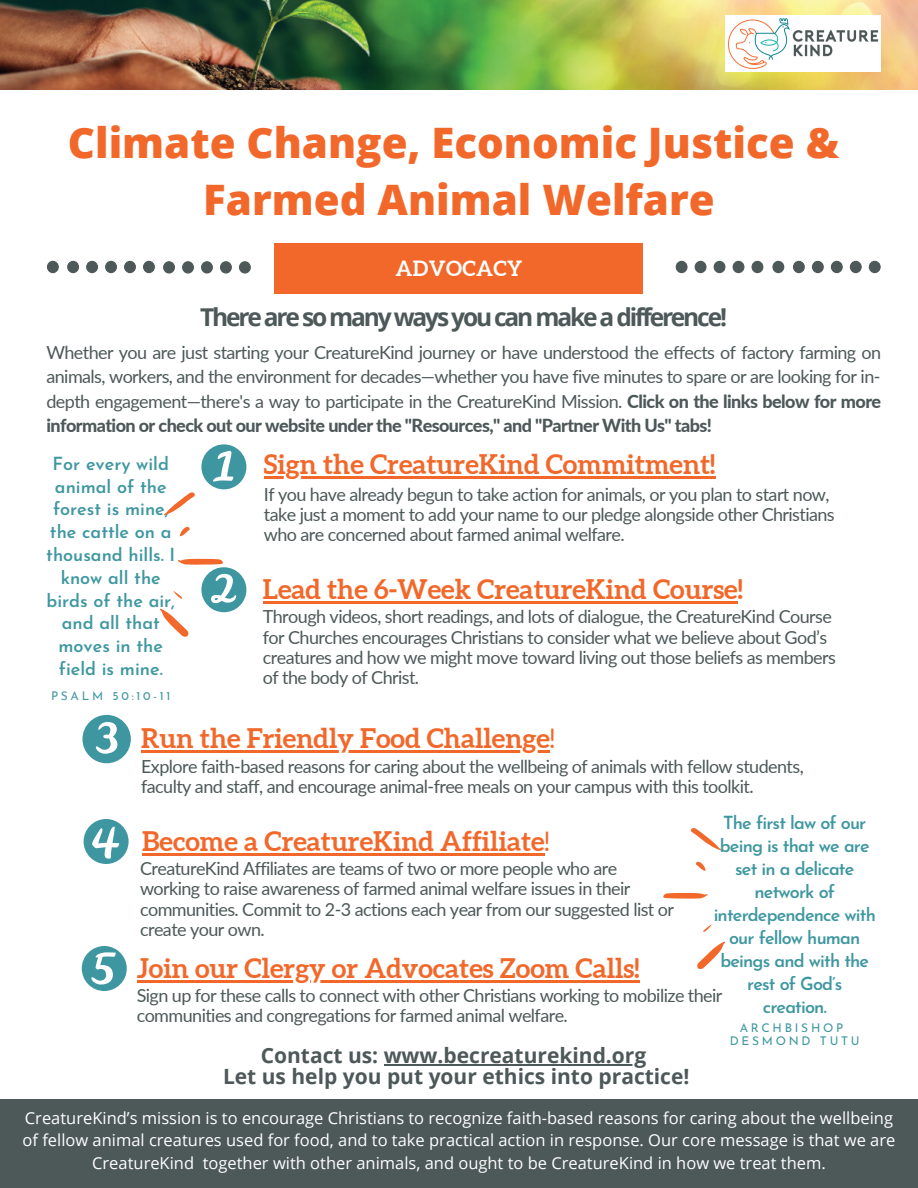
<style>
.page{position:relative;width:918px;height:1188px;background:#fff}
.page>*{position:absolute;margin:0;border:0;box-sizing:border-box;transform-origin:0 0}
.t1{font:800 42px/57.8px "Open Sans";color:#f2682a;text-align:center}
.t2{font:700 27px "Aleo";color:#f2682a}
.t3{font:700 24.6px "Open Sans";letter-spacing:-.09em;color:#4d5858}
.t4{font:700 21px/20.2px "Open Sans";color:#4d5858;text-align:center}
.t5{font:700 21px "Aleo";letter-spacing:.015em;color:#fefefe}
.t6{font:18px/20.2px "Lato";letter-spacing:-.03em;color:#4d5858}
.t7{font:600 18px/23px "Josefin Sans";letter-spacing:-.045em;color:#3e97a0;text-align:center}
.t8{font:600 18px/22.8px "Josefin Sans";color:#3e97a0;text-align:center}
.t9{font:16.5px/22.5px "Open Sans";color:#fff;text-align:center}
.t10{font:12px/13.6px "Josefin Sans";letter-spacing:.23em;color:#3e97a0;text-align:center}
.s1{font-weight:800}
.s2{font-weight:400}
</style>
<div class="page">
<div style="left:0;top:1099px;width:918px;height:89px;background:#4d5858"></div>
<div style="left:275px;top:243px;width:368px;height:51px;background:#f2682a"></div>
<svg style="left:182px;top:261px;width:12px;height:13px"></svg>
<svg style="left:163px;top:261px;width:12px;height:13px"></svg>
<svg style="left:201px;top:261px;width:12px;height:13px"></svg>
<svg style="left:220px;top:261px;width:12px;height:13px"></svg>
<svg style="left:239px;top:261px;width:12px;height:13px"></svg>
<svg style="left:733px;top:261px;width:11px;height:12px"></svg>
<svg style="left:752px;top:261px;width:11px;height:12px"></svg>
<svg style="left:714px;top:261px;width:11px;height:12px"></svg>
<svg style="left:695px;top:261px;width:12px;height:12px"></svg>
<svg style="left:676px;top:261px;width:12px;height:12px"></svg>
<svg style="left:124px;top:261px;width:12px;height:12px"></svg>
<svg style="left:143px;top:261px;width:12px;height:12px"></svg>
<svg style="left:105px;top:261px;width:12px;height:12px"></svg>
<svg style="left:86px;top:261px;width:12px;height:12px"></svg>
<svg style="left:67px;top:261px;width:12px;height:12px"></svg>
<svg style="left:47px;top:261px;width:12px;height:12px"></svg>
<svg style="left:850px;top:261px;width:12px;height:12px"></svg>
<svg style="left:869px;top:261px;width:12px;height:12px"></svg>
<svg style="left:831px;top:261px;width:12px;height:12px"></svg>
<svg style="left:812px;top:261px;width:12px;height:12px"></svg>
<svg style="left:793px;top:261px;width:12px;height:12px"></svg>
<svg style="left:772px;top:261px;width:12px;height:12px"></svg>
<svg style="left:84px;top:819px;width:45px;height:45px"></svg>
<svg style="left:82px;top:946px;width:45px;height:45px"></svg>
<svg style="left:164px;top:492px;width:31px;height:23px"></svg>
<svg style="left:179px;top:527px;width:11px;height:10px"></svg>
<svg style="left:697px;top:941px;width:28px;height:28px"></svg>
<svg style="left:663px;top:893px;width:45px;height:6px"></svg>
<svg style="left:691px;top:828px;width:30px;height:23px"></svg>
<svg style="left:696px;top:862px;width:10px;height:9px"></svg>
<svg style="left:703px;top:924px;width:9px;height:8px"></svg>
<img style="left:0;top:0;width:918px;height:89px">
<img style="left:726px;top:16px;width:155px;height:56px">
<hr style="left:142px;top:853px;width:403px;height:2px;background:#f2682a">
<hr style="left:137px;top:980px;width:502px;height:2px;background:#f2682a">
<svg style="left:201px;top:444px;width:45px;height:45px"></svg>
<hr style="left:264px;top:476px;width:451px;height:2px;background:#f2682a">
<hr style="left:384px;top:1065px;width:262px;height:1px;background:#4d5858">
<svg style="left:160px;top:559px;width:86px;height:78px"></svg>
<hr style="left:263px;top:601px;width:475px;height:2px;background:#f2682a">
<svg style="left:82px;top:715px;width:49px;height:48px"></svg>
<hr style="left:141px;top:750px;width:409px;height:3px;background:#f2682a">
<h1 class="t1" style="left:68px;top:112px;width:773px">Climate Change, Economic Justice &amp;<br>Farmed Animal Welfare</h1>
<p class="t5" style="left:396px;top:256px;width:128px">ADVOCACY</p>
<h3 class="t3" style="left:200px;top:300px;width:528px">There are so many ways you can make a difference!</h3>
<p class="t6" style="left:46px;top:340px;width:836px;line-height:24.5px;text-align:justify">Whether you are just starting your CreatureKind journey or have understood the effects of factory farming on animals, workers, and the environment for decades—whether you have five minutes to spare or are looking for in&shy;depth engagement—there's a way to participate in the CreatureKind Mission. <span class="s1">Click on the links below for more information or check out our website under the "Resources," and "Partner With Us" tabs!</span></p>
<p class="t8" style="left:46px;top:454px;width:130px">For every wild animal of the forest is mine, the cattle on a thousand hills. I know all the birds of the air, and all that moves in the field is mine.</p>
<p class="t10" style="left:51px;top:691px;width:121px">PSALM 50:10-11</p>
<h2 class="t2" style="left:264px;top:449px;width:453px">Sign the CreatureKind Commitment!</h2>
<p class="t6" style="left:264px;top:483px;width:572px">If you have already begun to take action for animals, or you plan to start now, take just a moment to add your name to our pledge alongside other Christians who are concerned about farmed animal welfare.</p>
<h2 class="t2" style="left:263px;top:574px;width:481px">Lead the 6-Week CreatureKind Course!</h2>
<p class="t6" style="left:263px;top:606px;width:575px">Through videos, short readings, and lots of dialogue, the CreatureKind Course for Churches encourages Christians to consider what we believe about God’s creatures and how we might move toward living out those beliefs as members of the body of Christ.</p>
<h2 class="t2" style="left:141px;top:723px;width:415px">Run the Friendly Food Challenge<span class="s2">!</span></h2>
<p class="t6" style="left:141px;top:756px;width:664px">Explore faith-based reasons for caring about the wellbeing of animals with fellow students, faculty and staff, and encourage animal-free meals on your campus with this toolkit.</p>
<p class="t7" style="left:714px;top:813px;width:164px">The first law of our being is that we are set in a delicate network of interdependence with our fellow human beings and with the rest of God’s creation.</p>
<p class="t10" style="left:730px;top:1022px;width:131px">ARCHBISHOP<br>DESMOND TUTU</p>
<h2 class="t2" style="left:142px;top:825px;width:409px">Become a CreatureKind Affiliate<span class="s2">!</span></h2>
<p class="t6" style="left:140px;top:858px;width:535px">CreatureKind Affiliates are teams of two or more people who are working to raise awareness of farmed animal welfare issues in their communities. Commit to 2-3 actions each year from our suggested list or create your own.</p>
<h2 class="t2" style="left:137px;top:952px;width:504px">Join our Clergy or Advocates Zoom Calls!</h2>
<p class="t6" style="left:137px;top:985px;width:587px">Sign up for these calls to connect with other Christians working to mobilize their communities and congregations for farmed animal welfare.</p>
<p class="t4" style="left:223px;top:1045px;width:468px">Contact us: www.becreaturekind.org<br>Let us help you put your ethics into practice!</p>
<p class="t9" style="left:23px;top:1106px;width:874px">CreatureKind’s mission is to encourage Christians to recognize faith-based reasons for caring about the wellbeing of fellow animal creatures used for food, and to take practical action in response. Our core message is that we are<br>CreatureKind together with other animals, and ought to be CreatureKind in how we treat them.</p>
</div>
